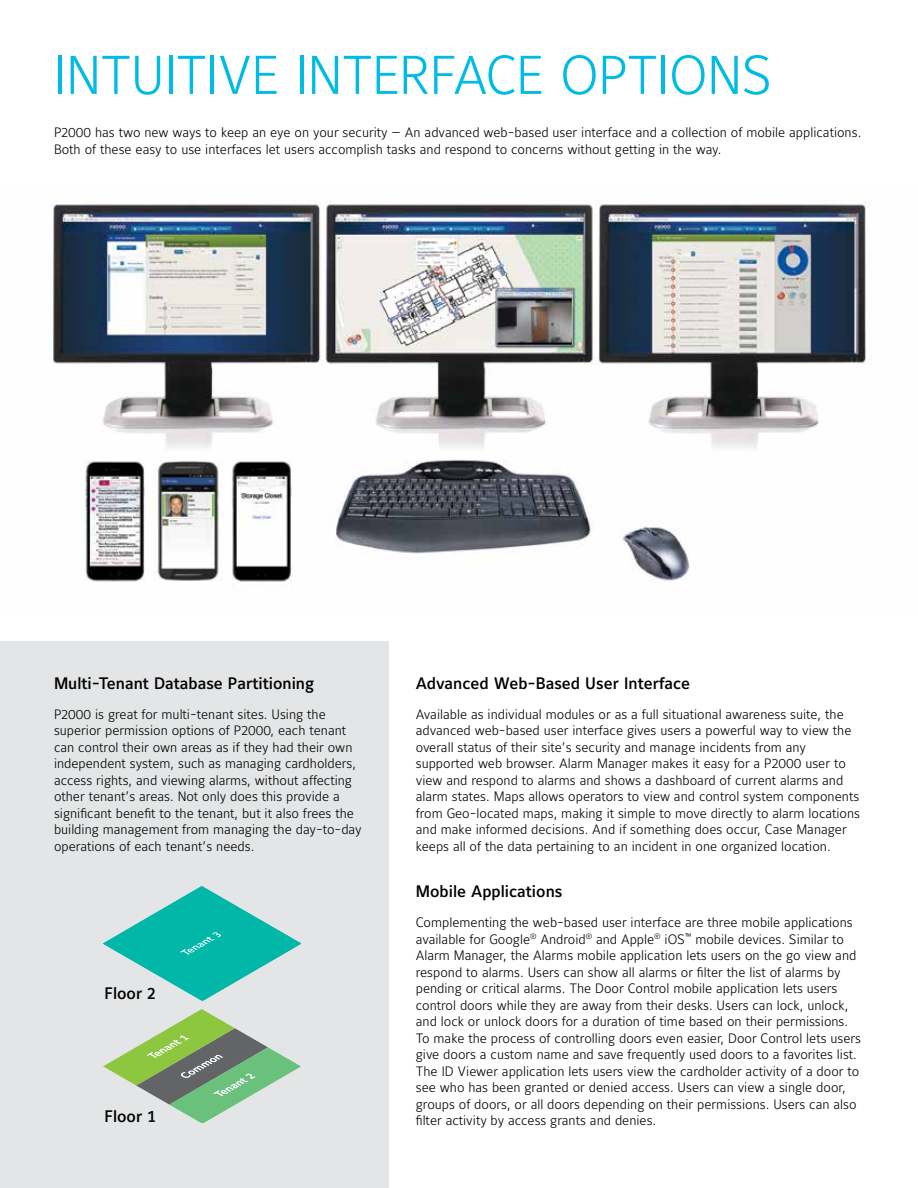
<style>
.page{position:relative;width:918px;height:1188px;background:#fff}
.page>*{position:absolute;margin:0;border:0;box-sizing:border-box;transform-origin:0 0}
.t1{font:54px "Maurea Light Lf";letter-spacing:-.015em;color:#00bce4}
.t2{font:16.5px "Maurea Medium Lf";color:#000}
.t3{font:13.5px/16.5px "Maurea Light Lf";color:#000}
</style>
<div class="page">
<div style="left:0;top:642px;width:389px;height:546px;background:#e4e5e6"></div>
<img style="left:51px;top:200px;width:820px;height:387px">
<svg style="left:103px;top:1009px;width:198px;height:114px"></svg>
<svg style="left:103px;top:886px;width:198px;height:115px"></svg>
<h1 class="t1" style="left:54px;top:45px;width:720px">INTUITIVE INTERFACE OPTIONS</h1>
<p class="t3" style="left:54px;top:125px;width:809px">P2000 has two new ways to keep an eye on your security — An advanced web-based user interface and a collection of mobile applications.<br>Both of these easy to use interfaces let users accomplish tasks and respond to concerns without getting in the way.</p>
<p class="t2" style="left:54px;top:674px;width:262px">Multi-Tenant Database Partitioning</p>
<p class="t3" style="left:54px;top:706px;width:309px">P2000 is great for multi-tenant sites. Using the superior permission options of P2000, each tenant can control their own areas as if they had their own independent system, such as managing cardholders, access rights, and viewing alarms, without affecting other tenant’s areas. Not only does this provide a significant benefit to the tenant, but it also frees the building management from managing the day-to-day operations of each tenant’s needs.</p>
<p class="t2" style="left:105px;top:984px;width:53px">Floor 2</p>
<p class="t2" style="left:105px;top:1107px;width:53px">Floor 1</p>
<p class="t2" style="left:416px;top:674px;width:276px">Advanced Web-Based User Interface</p>
<p class="t3" style="left:416px;top:706px;width:446px">Available as individual modules or as a full situational awareness suite, the advanced web-based user interface gives users a powerful way to view the overall status of their site’s security and manage incidents from any supported web browser. Alarm Manager makes it easy for a P2000 user to view and respond to alarms and shows a dashboard of current alarms and alarm states. Maps allows operators to view and control system components from Geo-located maps, making it simple to move directly to alarm locations and make informed decisions. And if something does occur, Case Manager keeps all of the data pertaining to an incident in one organized location.</p>
<p class="t2" style="left:416px;top:882px;width:148px">Mobile Applications</p>
<p class="t3" style="left:416px;top:915px;width:447px">Complementing the web-based user interface are three mobile applications available for Google<sup>®</sup> Android<sup>®</sup> and Apple<sup>®</sup> iOS<sup>™</sup> mobile devices. Similar to Alarm Manager, the Alarms mobile application lets users on the go view and respond to alarms. Users can show all alarms or filter the list of alarms by pending or critical alarms. The Door Control mobile application lets users control doors while they are away from their desks. Users can lock, unlock, and lock or unlock doors for a duration of time based on their permissions.<br>To make the process of controlling doors even easier, Door Control lets users give doors a custom name and save frequently used doors to a favorites list.<br>The ID Viewer application lets users view the cardholder activity of a door to see who has been granted or denied access. Users can view a single door, groups of doors, or all doors depending on their permissions. Users can also filter activity by access grants and denies.</p>
</div>
